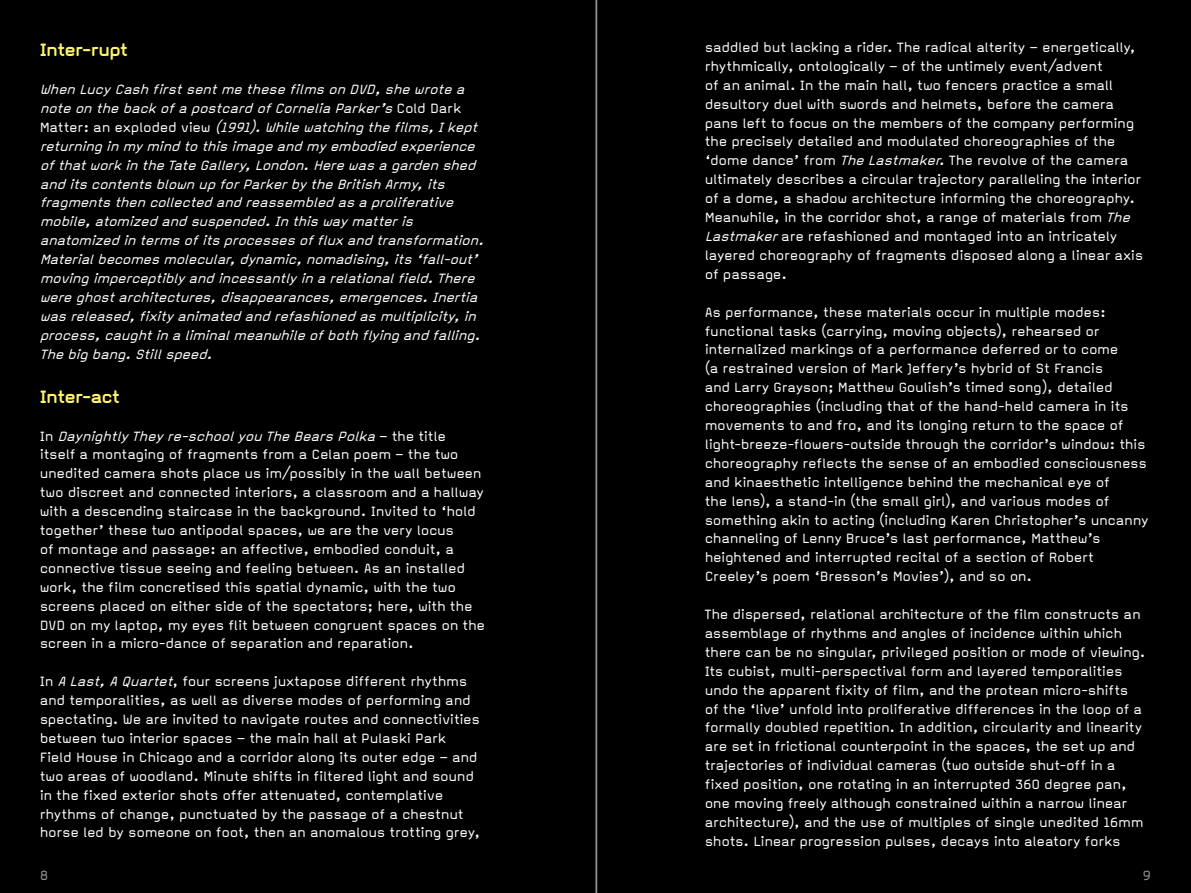
<style>
.page{position:relative;width:1191px;height:893px;background:#000}
.page>*{position:absolute;margin:0;border:0;box-sizing:border-box;transform-origin:0 0}
.t1{font:700 21px "Magda Clean";letter-spacing:-.03em;color:#fff56d}
.t2{font:15.75px/18.9px "Magda Clean";letter-spacing:-.025em;color:#fff}
.t3{font:italic 15.75px/18.9px "Magda Clean";color:#fff}
.t4{font:15.75px "Magda Clean";color:#939598}
.s1{font-style:italic}
.s2{font-style:normal}
</style>
<div class="page">
<hr style="left:595px;top:0;width:2px;height:893px;background:#939598">
<p class="t2" style="left:704px;top:38px;width:440px">saddled but lacking a rider. The radical alterity – energetically, rhythmically, ontologically – of the untimely event/advent<br>of an animal. In the main hall, two fencers practice a small desultory duel with swords and helmets, before the camera pans left to focus on the members of the company performing the precisely detailed and modulated choreographies of the ‘dome dance’ from <span class="s1">TheLastmaker</span>. The revolve of the camera ultimately describes a circular trajectory paralleling the interior of a dome, a shadow architecture informing the choreography.<br>Meanwhile, in the corridor shot, a range of materials from <span class="s1">The Lastmaker</span>are refashioned and montaged into an intricately layered choreography of fragments disposed along a linear axis of passage.</p>
<p class="t2" style="left:704px;top:302px;width:445px">As performance, these materials occur in multiple modes: functional tasks (carrying, moving objects), rehearsed or internalized markings of a performance deferred or to come<br>(a restrained version of Mark Jeffery’s hybrid of St Francis<br>and Larry Grayson; Matthew Goulish’s timed song), detailed choreographies (including that of the hand-held camera in its movements to and fro, and its longing return to the space of light-breeze-flowers-outside through the corridor’s window: this choreography reflects the sense of an embodied consciousness and kinaesthetic intelligence behind the mechanical eye of<br>the lens), a stand-in (the small girl), and various modes of something akin to acting (including Karen Christopher’s uncanny channeling of Lenny Bruce’s last performance, Matthew’s heightened and interrupted recital of a section of Robert Creeley’s poem ‘Bresson’s Movies’), and so on.</p>
<p class="t2" style="left:704px;top:605px;width:443px">The dispersed, relational architecture of the film constructs an assemblage of rhythms and angles of incidence within which there can be no singular, privileged position or mode of viewing.<br>Its cubist, multi-perspectival form and layered temporalities undo the apparent fixity of film, and the protean micro-shifts of the ‘live’ unfold into proliferative differences in the loop of a formally doubled repetition. In addition, circularity and linearity are set in frictional counterpoint in the spaces, the set up and trajectories of individual cameras (two outside shut-off in a fixed position, one rotating in an interrupted 360 degree pan, one moving freely although constrained within a narrow linear architecture), and the use of multiples of single unedited 16mm shots. Linear progression pulses, decays into aleatory forks</p>
<h1 class="t1" style="left:40px;top:39px;width:90px">Inter-rupt</h1>
<p class="t3" style="left:40px;top:80px;width:450px">WhenLucyCashfirstsentmethesefilmsonDVD,shewrotea noteonthebackofapostcardofCorneliaParker’s<span class="s2">C o l d D a r k<br>M a t t e r : a n e x p l o d e d v i e w</span> (1991).Whilewatchingthefilms,Ikept returninginmymindtothisimageandmyembodiedexperience ofthatworkintheTateGallery,London.Herewasagardenshed anditscontentsblownupforParkerbytheBritishArmy,its fragmentsthencollectedandreassembledasaproliferative mobile,atomizedandsuspended.Inthiswaymatteris anatomizedintermsofitsprocessesoffluxandtransformation.<br>Materialbecomesmolecular,dynamic,nomadising,its‘fall-out’ movingimperceptiblyandincessantlyinarelationalfield.There wereghostarchitectures,disappearances,emergences.Inertia wasreleased,fixityanimatedandrefashionedasmultiplicity,in process,caughtinaliminalmeanwhileofbothflyingandfalling.<br>Thebigbang.Stillspeed.</p>
<h1 class="t1" style="left:40px;top:385px;width:82px">Inter-act</h1>
<p class="t2" style="left:40px;top:426px;width:447px">I n <span class="s1">DaynightlyTheyre-schoolyouTheBearsPolka</span>– t h e t i t l e itself a montaging of fragments from a Celan poem – the two unedited camera shots place us im/possibly in the wall between two discreet and connected interiors, a classroom and a hallway with a descending staircase in the background. Invited to ‘hold together’ these two antipodal spaces, we are the very locus<br>of montage and passage: an affective, embodied conduit, a connective tissue seeing and feeling between. As an installed work, the film concretised this spatial dynamic, with the two screens placed on either side of the spectators; here, with the DVD on my laptop, my eyes flit between congruent spaces on the screen in a micro-dance of separation and reparation.</p>
<p class="t2" style="left:40px;top:672px;width:442px">In <span class="s1">ALast,AQuartet</span>, four screens juxtapose different rhythms and temporalities, as well as diverse modes of performing and spectating. We are invited to navigate routes and connectivities between two interior spaces – the main hall at Pulaski Park Field House in Chicago and a corridor along its outer edge – and two areas of woodland. Minute shifts in filtered light and sound in the fixed exterior shots offer attenuated, contemplative rhythms of change, punctuated by the passage of a chestnut horse led by someone on foot, then an anomalous trotting grey,</p>
<p class="t4" style="left:40px;top:868px;width:10px">8</p>
<p class="t4" style="left:1142px;top:868px;width:10px">9</p>
</div>
